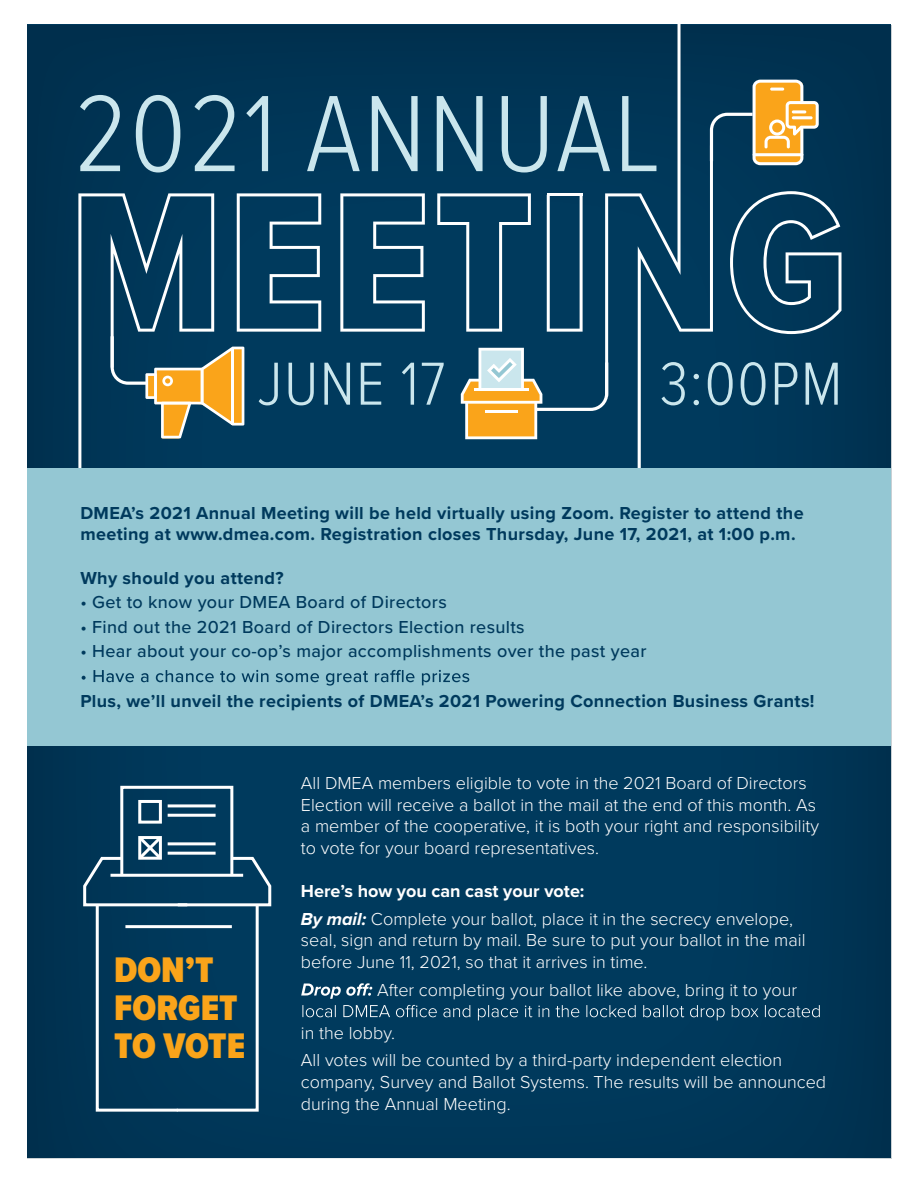
<style>
.page{position:relative;width:918px;height:1188px;background:#fff}
.page>*{position:absolute;margin:0;border:0;box-sizing:border-box;transform-origin:0 0}
.t1{font:300 112.5px "Proxima Nova Cond";letter-spacing:.02em;color:#cae6ed}
.t2{font:300 63px "Proxima Nova Cond";letter-spacing:.02em;color:#cae6ed}
.t3{font:900 36.9px/38.2px "Proxima Nova Cond";color:#faa41a}
.t4{font:300 18px/21.6px "Proxima Nova";color:#fff}
.t5{font:700 18px/21.6px "Proxima Nova";letter-spacing:.02em;color:#003a5d}
.t6{font:500 18px "Proxima Nova";letter-spacing:.02em;color:#003a5d}
.s1{font-weight:700}
.s2{font-weight:700;font-style:italic}
</style>
<div class="page">
<div style="left:27px;top:25px;width:864px;height:1133px;background:#00385a"></div>
<svg style="left:340px;top:193px;width:85px;height:139px"></svg>
<svg style="left:78px;top:193px;width:136px;height:276px"></svg>
<svg style="left:111px;top:193px;width:210px;height:245px"></svg>
<svg style="left:301px;top:983px;width:71px;height:16px"></svg>
<svg style="left:302px;top:1005px;width:518px;height:15px"></svg>
<div style="left:27px;top:469px;width:864px;height:277px;background:#94c7d3"></div>
<svg style="left:82px;top:670px;width:387px;height:16px"></svg>
<svg style="left:437px;top:25px;width:405px;height:444px"></svg>
<hr style="left:753px;top:153px;width:50px;height:3px;background:#fff;border-radius:2px">
<hr style="left:770px;top:88px;width:14px;height:3px;background:#fff;border-radius:2px">
<div style="left:120px;top:786px;width:113px;height:91px;border:3px solid #fff"></div>
<div style="left:138px;top:800px;width:24px;height:24px;border:3px solid #fff"></div>
<hr style="left:168px;top:804px;width:48px;height:3px;background:#fff">
<hr style="left:168px;top:814px;width:48px;height:3px;background:#fff">
<svg style="left:83px;top:833px;width:189px;height:279px"></svg>
<h1 class="t1" style="left:74px;top:51px;width:588px">2021 ANNUAL</h1>
<h2 class="t2" style="left:258px;top:337px;width:189px">JUNE 17</h2>
<h2 class="t2" style="left:660px;top:337px;width:184px">3:00PM</h2>
<p class="t5" style="left:80px;top:502px;width:725px">DMEA’s 2021 Annual Meeting will be held virtually using Zoom. Register to attend the meeting at www.dmea.com. Registration closes Thursday, June 17, 2021, at 1:00 p.m.</p>
<p class="t5" style="left:80px;top:566px;width:205px">Why should you attend?</p>
<p class="t6" style="left:80px;top:589px;width:368px">• Get to know your DMEA Board of Directors</p>
<p class="t6" style="left:80px;top:613px;width:446px">• Find out the 2021 Board of Directors Election results</p>
<p class="t6" style="left:80px;top:638px;width:568px">• Hear about your co-op’s major accomplishments over the past year</p>
<p class="t5" style="left:80px;top:689px;width:736px">Plus, we’ll unveil the recipients of DMEA’s 2021 Powering Connection Business Grants!</p>
<h3 class="t3" style="left:114px;top:950px;width:132px">DON’T<br>FORGET<br>TO VOTE</h3>
<p class="t4" style="left:301px;top:771px;width:520px">All DMEA members eligible to vote in the 2021 Board of Directors Election will receive a ballot in the mail at the end of this month. As a member of the cooperative, it is both your right and responsibility to vote for your board representatives.</p>
<p class="t4" style="left:301px;top:876px;width:494px;line-height:27.6px"><span class="s1">Here’s how you can cast your vote:<br></span><span class="s2">By mail:</span> Complete your ballot, place it in the secrecy envelope,</p>
<p class="t4" style="left:301px;top:929px;width:506px">seal, sign and return by mail. Be sure to put your ballot in the mail before June 11, 2021, so that it arrives in time.</p>
<p class="t4" style="left:377px;top:978px;width:421px">After completing your ballot like above, bring it to your</p>
<p class="t4" style="left:301px;top:1018px;width:483px;line-height:27.6px">in the lobby.<br>All votes will be counted by a third-party independent election</p>
<p class="t4" style="left:301px;top:1070px;width:527px">company, Survey and Ballot Systems. The results will be announced during the Annual Meeting.</p>
</div>
